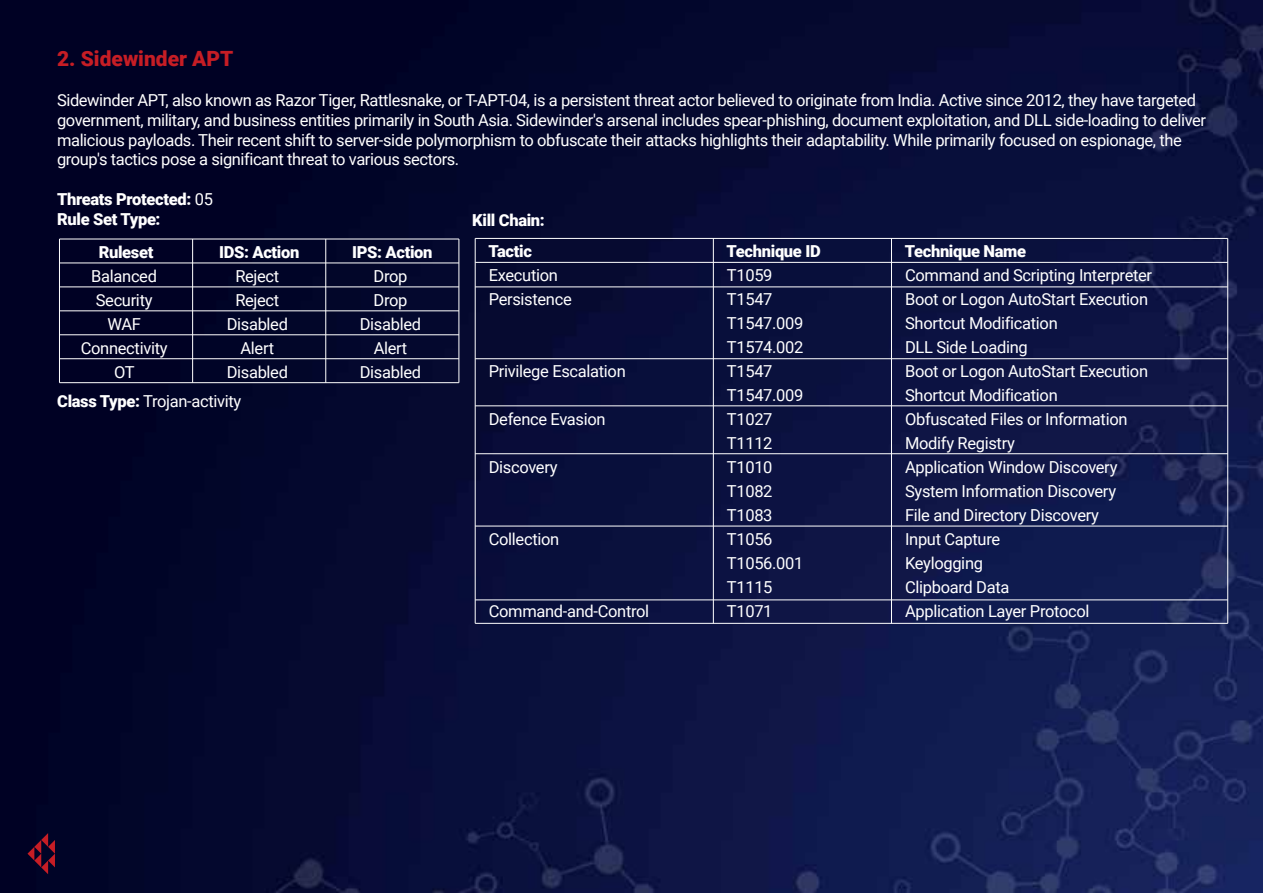
<style>
.page{position:relative;width:1263px;height:893px;background:#fff}
.page>*{position:absolute;margin:0;border:0;box-sizing:border-box;transform-origin:0 0}
.t1{font:900 21px "Roboto";color:#c61d25}
.t2{font:16.5px/24px "Roboto";letter-spacing:-.02em;color:#fff}
.t3{font:900 16.5px/19.8px "Roboto";letter-spacing:-.02em;color:#fff}
.s1{font-weight:400}
.s2{font-weight:900}
</style>
<div class="page">
<img style="left:0;top:0;width:1263px;height:893px">
<svg style="left:28px;top:833px;width:27px;height:41px"></svg>
<hr style="left:59px;top:239px;width:400px;height:1px;background:#fff">
<hr style="left:59px;top:263px;width:400px;height:1px;background:#fff">
<hr style="left:59px;top:286px;width:400px;height:1px;background:#fff">
<hr style="left:59px;top:310px;width:400px;height:1px;background:#fff">
<hr style="left:59px;top:334px;width:400px;height:1px;background:#fff">
<hr style="left:59px;top:358px;width:400px;height:1px;background:#fff">
<hr style="left:59px;top:382px;width:400px;height:1px;background:#fff">
<hr style="left:59px;top:239px;width:1px;height:144px;background:#fff">
<hr style="left:192px;top:239px;width:1px;height:144px;background:#fff">
<hr style="left:325px;top:239px;width:1px;height:144px;background:#fff">
<hr style="left:458px;top:239px;width:1px;height:144px;background:#fff">
<hr style="left:475px;top:238px;width:753px;height:1px;background:#fff">
<hr style="left:475px;top:262px;width:753px;height:1px;background:#fff">
<hr style="left:475px;top:526px;width:753px;height:1px;background:#fff">
<hr style="left:475px;top:623px;width:753px;height:1px;background:#fff">
<hr style="left:475px;top:599px;width:753px;height:1px;background:#fff">
<hr style="left:475px;top:453px;width:753px;height:1px;background:#fff">
<hr style="left:475px;top:405px;width:753px;height:1px;background:#fff">
<hr style="left:475px;top:286px;width:753px;height:1px;background:#fff">
<hr style="left:475px;top:358px;width:753px;height:1px;background:#fff">
<hr style="left:475px;top:238px;width:1px;height:385px;background:#fff">
<hr style="left:713px;top:238px;width:1px;height:385px;background:#fff">
<hr style="left:891px;top:238px;width:1px;height:385px;background:#fff">
<hr style="left:1227px;top:238px;width:1px;height:385px;background:#fff">
<p class="t1" style="left:57px;top:44px;width:178px">2. Sidewinder APT</p>
<p class="t2" style="left:57px;top:90px;width:1150px;line-height:19.8px">Sidewinder APT, also known as Razor Tiger, Rattlesnake, or T-APT-04, is a persistent threat actor believed to originate from India. Active since 2012, they have targeted government, military, and business entities primarily in South Asia. Sidewinder's arsenal includes spear-phishing, document exploitation, and DLL side-loading to deliver malicious payloads. Their recent shift to server-side polymorphism to obfuscate their attacks highlights their adaptability. While primarily focused on espionage, the group's tactics pose a significant threat to various sectors.</p>
<p class="t3" style="left:57px;top:189px;width:157px">Threats Protected: <span class="s1">05<br></span>Rule Set Type:</p>
<p class="t3" style="left:472px;top:203px;width:74px;line-height:31.5px;text-align:center">Kill Chain:<br>Tactic</p>
<p class="t3" style="left:727px;top:241px;width:96px">Technique ID</p>
<p class="t3" style="left:905px;top:241px;width:123px">Technique Name</p>
<p class="t3" style="left:99px;top:241px;width:56px">Ruleset</p>
<p class="t2" style="left:81px;top:263px;width:88px;text-align:center">Balanced<br>Security<br>WAF<br>Connectivity<br>OT</p>
<p class="t3" style="left:219px;top:241px;width:82px">IDS: Action</p>
<p class="t2" style="left:227px;top:263px;width:63px;text-align:center">Reject<br>Reject<br>Disabled<br>Alert<br>Disabled</p>
<p class="t3" style="left:352px;top:242px;width:82px">IPS: Action</p>
<p class="t2" style="left:360px;top:263px;width:63px;text-align:center">Drop<br>Drop<br>Disabled<br>Alert<br>Disabled</p>
<p class="t2" style="left:905px;top:263px;width:249px">Command and Scripting Interpreter<br>Boot or Logon AutoStart Execution<br>Shortcut Modification<br>DLL Side Loading<br>Boot or Logon AutoStart Execution<br>Shortcut Modification<br>Obfuscated Files or Information<br>Modify Registry<br>Application Window Discovery<br>System Information Discovery<br>File and Directory Discovery<br>Input Capture<br>Keylogging<br>Clipboard Data<br>Application Layer Protocol</p>
<p class="t2" style="left:489px;top:263px;width:84px">Execution<br>Persistence</p>
<p class="t2" style="left:727px;top:263px;width:78px">T1059<br>T1547<br>T1547.009<br>T1574.002<br>T1547<br>T1547.009<br>T1027<br>T1112<br>T1010<br>T1082<br>T1083<br>T1056<br>T1056.001<br>T1115<br>T1071</p>
<p class="t2" style="left:489px;top:359px;width:138px">Privilege Escalation</p>
<p class="t2" style="left:489px;top:407px;width:118px">Defence Evasion</p>
<p class="t2" style="left:489px;top:455px;width:70px">Discovery</p>
<p class="t2" style="left:57px;top:388px;width:186px"><span class="s2">Class Type:</span> Trojan-activity</p>
<p class="t2" style="left:489px;top:527px;width:72px">Collection</p>
<p class="t2" style="left:489px;top:599px;width:162px">Command-and-Control</p>
</div>
